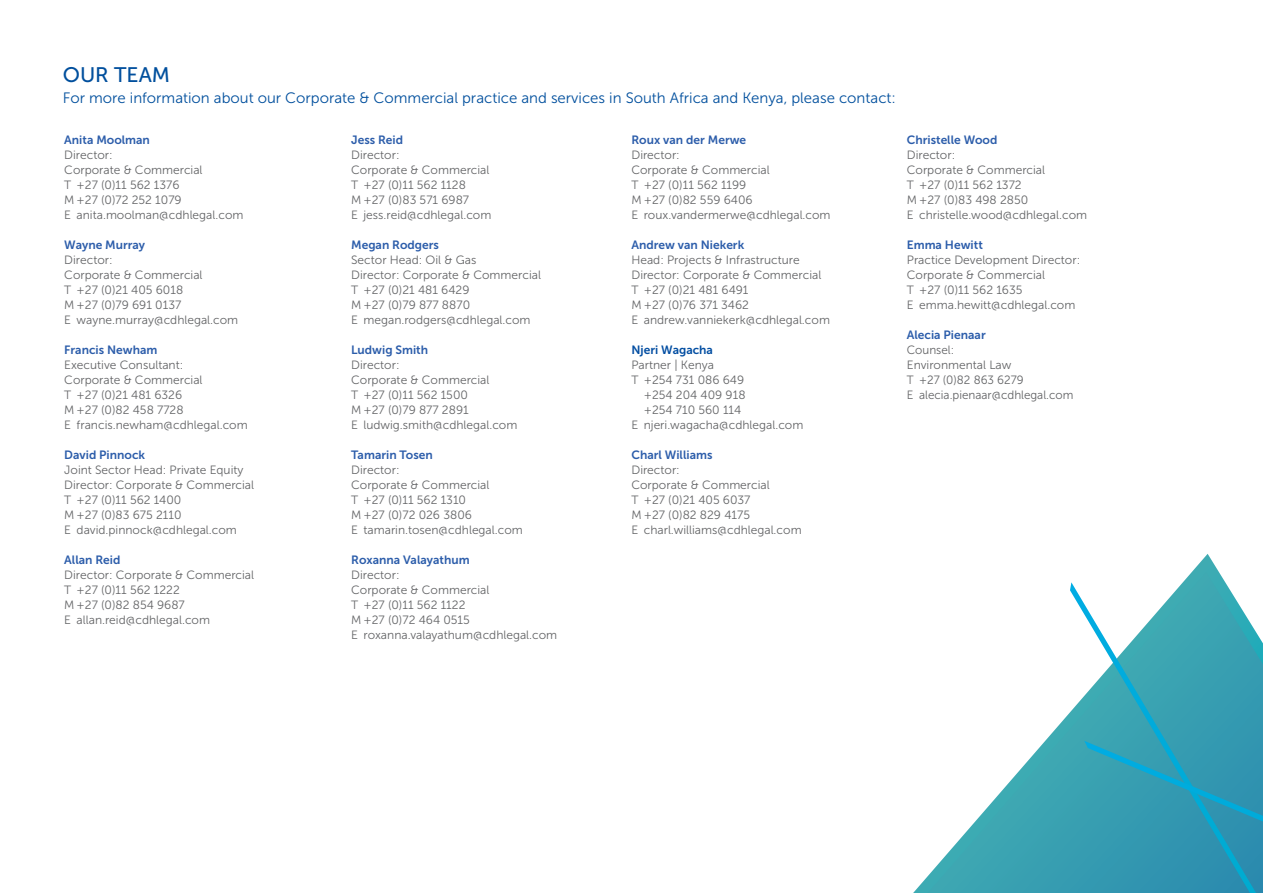
<style>
.page{position:relative;width:1263px;height:893px;background:#fff}
.page>*{position:absolute;margin:0;border:0;box-sizing:border-box;transform-origin:0 0}
.t1{font:21px "Museo Sans 500";color:#004f9d}
.t2{font:15px "Museo Sans 300";color:#004f9d}
.t3{font:12px/15px "Museo Sans 300";color:#636466}
.t4{font:12px "Museo Sans 700";color:#2c5daa}
.t5{font:12px "Museo Sans 700";color:#034ea2}
</style>
<div class="page">
<svg style="left:913px;top:554px;width:350px;height:339px"></svg>
<svg style="left:1070px;top:582px;width:186px;height:311px"></svg>
<svg style="left:1084px;top:741px;width:179px;height:80px;background:#2f9bb4"></svg>
<h1 class="t1" style="left:63px;top:63px;width:109px">OUR TEAM</h1>
<p class="t2" style="left:63px;top:89px;width:835px">For more information about our Corporate &amp; Commercial practice and services in South Africa and Kenya, please contact:</p>
<p class="t4" style="left:64px;top:133px;width:87px">Anita Moolman</p>
<p class="t3" style="left:64px;top:148px;width:181px">Director:<br>Corporate &amp; Commercial<br>T +27 (0)11 562 1376<br>M +27 (0)72 252 1079<br>E anita.moolman@cdhlegal.com</p>
<p class="t4" style="left:64px;top:238px;width:82px">Wayne Murray</p>
<p class="t3" style="left:64px;top:253px;width:175px">Director:<br>Corporate &amp; Commercial<br>T +27 (0)21 405 6018<br>M +27 (0)79 691 0137<br>E wayne.murray@cdhlegal.com</p>
<p class="t4" style="left:64px;top:343px;width:95px">Francis Newham</p>
<p class="t3" style="left:64px;top:358px;width:185px">Executive Consultant:<br>Corporate &amp; Commercial<br>T +27 (0)21 481 6326<br>M +27 (0)82 458 7728<br>E francis.newham@cdhlegal.com</p>
<p class="t4" style="left:64px;top:448px;width:82px">David Pinnock</p>
<p class="t3" style="left:64px;top:463px;width:191px">Joint Sector Head: Private Equity<br>Director: Corporate &amp; Commercial<br>T +27 (0)11 562 1400<br>M +27 (0)83 675 2110<br>E david.pinnock@cdhlegal.com</p>
<p class="t4" style="left:64px;top:553px;width:58px">Allan Reid</p>
<p class="t3" style="left:64px;top:568px;width:191px">Director: Corporate &amp; Commercial<br>T +27 (0)11 562 1222<br>M +27 (0)82 854 9687<br>E allan.reid@cdhlegal.com</p>
<p class="t4" style="left:351px;top:133px;width:53px">Jess Reid</p>
<p class="t3" style="left:351px;top:148px;width:142px">Director:<br>Corporate &amp; Commercial<br>T +27 (0)11 562 1128<br>M +27 (0)83 571 6987<br>E jess.reid@cdhlegal.com</p>
<p class="t4" style="left:351px;top:238px;width:89px">Megan Rodgers</p>
<p class="t3" style="left:351px;top:253px;width:191px">Sector Head: Oil &amp; Gas<br>Director: Corporate &amp; Commercial<br>T +27 (0)21 481 6429<br>M +27 (0)79 877 8870<br>E megan.rodgers@cdhlegal.com</p>
<p class="t4" style="left:351px;top:343px;width:79px">Ludwig Smith</p>
<p class="t3" style="left:351px;top:358px;width:168px">Director:<br>Corporate &amp; Commercial<br>T +27 (0)11 562 1500<br>M +27 (0)79 877 2891<br>E ludwig.smith@cdhlegal.com</p>
<p class="t4" style="left:351px;top:448px;width:83px">Tamarin Tosen</p>
<p class="t3" style="left:351px;top:463px;width:173px">Director:<br>Corporate &amp; Commercial<br>T +27 (0)11 562 1310<br>M +27 (0)72 026 3806<br>E tamarin.tosen@cdhlegal.com</p>
<p class="t4" style="left:351px;top:553px;width:120px">Roxanna Valayathum</p>
<p class="t3" style="left:351px;top:568px;width:208px">Director:<br>Corporate &amp; Commercial<br>T +27 (0)11 562 1122<br>M +27 (0)72 464 0515<br>E roxanna.valayathum@cdhlegal.com</p>
<p class="t4" style="left:631px;top:133px;width:116px">Roux van der Merwe</p>
<p class="t3" style="left:631px;top:148px;width:201px">Director:<br>Corporate &amp; Commercial<br>T +27 (0)11 562 1199<br>M +27 (0)82 559 6406<br>E roux.vandermerwe@cdhlegal.com</p>
<p class="t4" style="left:631px;top:238px;width:114px">Andrew van Niekerk</p>
<p class="t3" style="left:631px;top:253px;width:200px">Head: Projects &amp; Infrastructure<br>Director: Corporate &amp; Commercial<br>T +27 (0)21 481 6491<br>M +27 (0)76 371 3462<br>E andrew.vanniekerk@cdhlegal.com</p>
<p class="t5" style="left:631px;top:343px;width:83px">Njeri Wagacha</p>
<p class="t3" style="left:631px;top:358px;width:84px">Partner | Kenya</p>
<p class="t3" style="left:631px;top:373px;width:114px">T +254 731 086 649</p>
<p class="t3" style="left:644px;top:388px;width:103px">+254 204 409 918</p>
<p class="t3" style="left:644px;top:403px;width:99px">+254 710 560 114</p>
<p class="t3" style="left:631px;top:418px;width:173px">E njeri.wagacha@cdhlegal.com</p>
<p class="t4" style="left:631px;top:448px;width:82px">Charl Williams</p>
<p class="t3" style="left:631px;top:463px;width:172px">Director:<br>Corporate &amp; Commercial<br>T +27 (0)21 405 6037<br>M +27 (0)82 829 4175<br>E charl.williams@cdhlegal.com</p>
<p class="t4" style="left:907px;top:133px;width:92px">Christelle Wood</p>
<p class="t3" style="left:907px;top:148px;width:182px">Director:<br>Corporate &amp; Commercial<br>T +27 (0)11 562 1372<br>M +27 (0)83 498 2850<br>E christelle.wood@cdhlegal.com</p>
<p class="t4" style="left:907px;top:238px;width:78px">Emma Hewitt</p>
<p class="t3" style="left:907px;top:253px;width:175px">Practice Development Director:<br>Corporate &amp; Commercial<br>T +27 (0)11 562 1635<br>E emma.hewitt@cdhlegal.com</p>
<p class="t4" style="left:907px;top:328px;width:80px">Alecia Pienaar</p>
<p class="t3" style="left:907px;top:343px;width:168px">Counsel:<br>Environmental Law<br>T +27 (0)82 863 6279<br>E alecia.pienaar@cdhlegal.com</p>
</div>
